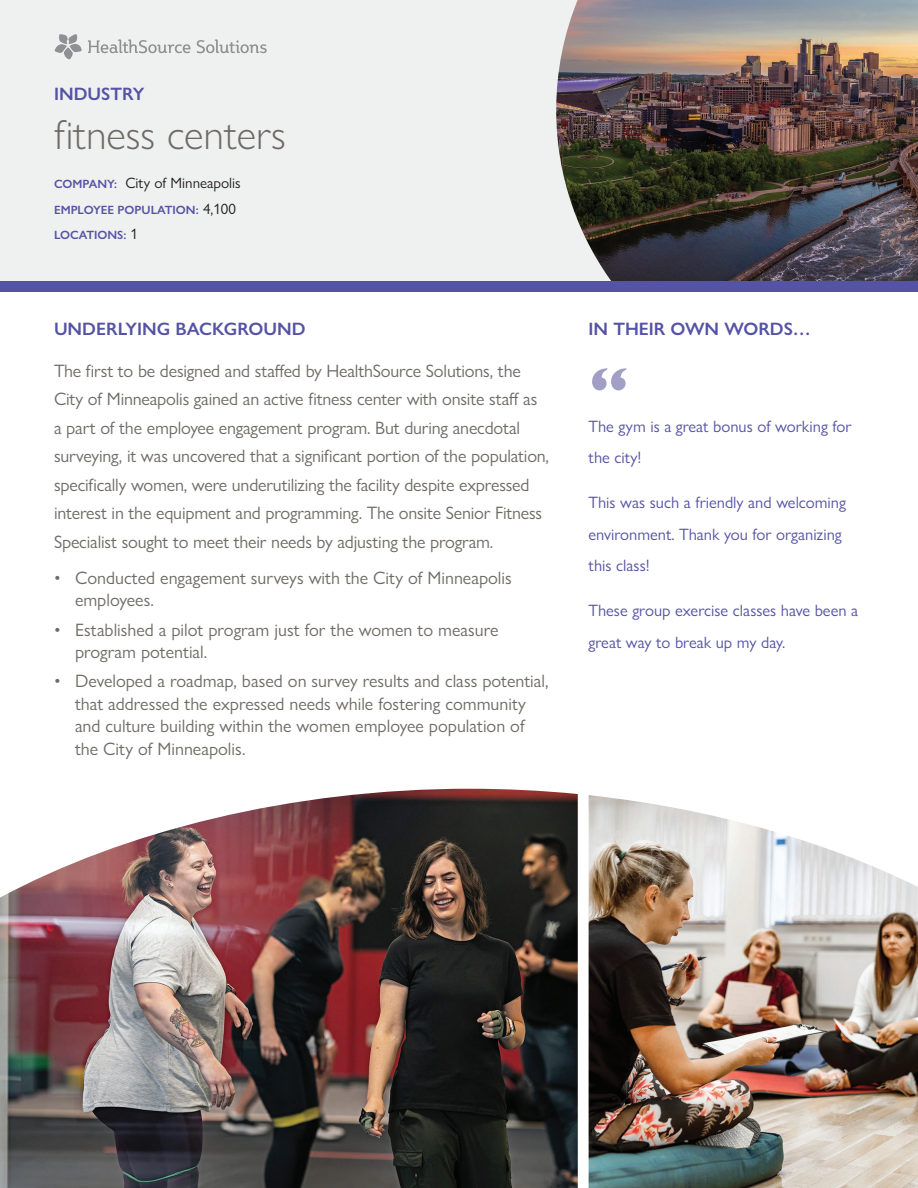
<style>
.page{position:relative;width:918px;height:1188px;background:#fff}
.page>*{position:absolute;margin:0;border:0;box-sizing:border-box;transform-origin:0 0}
.t1{font:800 57px "Gill Sans Nova";color:#a29fc6}
.t2{font:300 42px "Gill Sans Nova";color:#6e6a66}
.CS__Intro_Text{font:18px/28.5px "Gill Sans Nova";letter-spacing:-.01em;color:#6e6a66}
.CS__Bulleted_Texts{font:18px/22.5px "Gill Sans Nova";color:#6e6a66}
.CS__subheads{font:600 18px "Gill Sans Nova";color:#5553a3}
.Sidebar_Quotes{font:16.5px/31.5px "Gill Sans Nova";color:#5553a3}
.t3{font:15px "Gill Sans Nova";color:#231f20}
.t4{font:600 12px "Gill Sans Nova";color:#5553a3}
.s1{font-weight:600;font-size:12px;color:#5553a3}
.s2{font-weight:400;font-size:15px;color:#231f20}
</style>
<div class="page">
<div style="left:0;top:0;width:918px;height:283px;background:#eff1f0"></div>
<img style="left:556px;top:0;width:362px;height:281px">
<div style="left:0;top:281px;width:918px;height:11px;background:#5553a3"></div>
<img style="left:0;top:789px;width:578px;height:399px">
<img style="left:589px;top:795px;width:329px;height:393px">
<svg style="left:88px;top:39px;width:102px;height:14px"></svg>
<svg style="left:197px;top:39px;width:70px;height:14px"></svg>
<svg style="left:55px;top:34px;width:27px;height:26px"></svg>
<p class="CS__subheads" style="left:54px;top:82px;width:92px">INDUSTRY</p>
<p class="t2" style="left:54px;top:109px;width:233px">fitness centers</p>
<p class="t3" style="left:54px;top:174px;width:188px"><span class="s1">COMPANY:</span> City of Minneapolis</p>
<p class="t4" style="left:54px;top:202px;width:183px">EMPLOYEE POPULATION: <span class="s2">4,100</span></p>
<p class="t4" style="left:54px;top:228px;width:86px">LOCATIONS: <span class="s2">1</span></p>
<p class="CS__subheads" style="left:54px;top:318px;width:253px">UNDERLYING BACKGROUND</p>
<p class="CS__Intro_Text" style="left:54px;top:356px;width:497px">The first to be designed and staffed by HealthSource Solutions, the City of Minneapolis gained an active fitness center with onsite staff as a part of the employee engagement program. But during anecdotal surveying, it was uncovered that a significant portion of the population, specifically women, were underutilizing the facility despite expressed interest in the equipment and programming. The onsite Senior Fitness Specialist sought to meet their needs by adjusting the program.</p>
<p class="CS__Bulleted_Texts" style="left:75px;top:566px;width:438px;text-indent:-21px">• Conducted engagement surveys with the City of Minneapolis employees.</p>
<p class="CS__Bulleted_Texts" style="left:75px;top:618px;width:425px;text-indent:-21px">• Established a pilot program just for the women to measure program potential.</p>
<p class="CS__Bulleted_Texts" style="left:75px;top:670px;width:475px;text-indent:-21px">• Developed a roadmap, based on survey results and class potential, that addressed the expressed needs while fostering community and culture building within the women employee population of the City of Minneapolis.</p>
<p class="CS__subheads" style="left:589px;top:318px;width:224px">IN THEIR OWN WORDS…</p>
<p class="t1" style="left:589px;top:352px;width:41px">“</p>
<p class="Sidebar_Quotes" style="left:589px;top:410px;width:265px">The gym is a great bonus of working for the city!</p>
<p class="Sidebar_Quotes" style="left:589px;top:487px;width:259px">This was such a friendly and welcoming environment. Thank you for organizing this class!</p>
<p class="Sidebar_Quotes" style="left:589px;top:595px;width:271px">These group exercise classes have been a great way to break up my day.</p>
</div>
